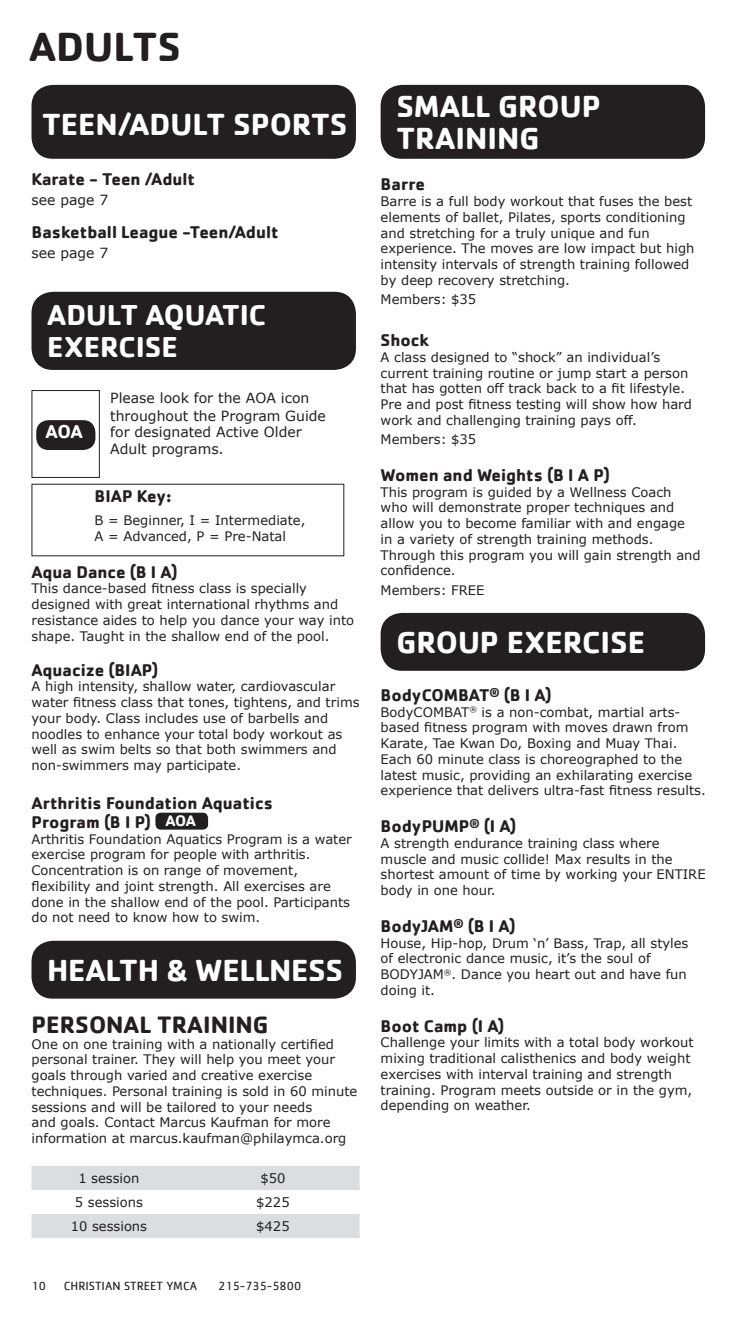
<style>
.page{position:relative;width:756px;height:1323px;background:#fff}
.page>*{position:absolute;margin:0;border:0;box-sizing:border-box;transform-origin:0 0}
.t1{font:700 42px "Cachet";color:#231f20}
.t2{font:700 31.5px/31.5px "Cachet";color:#fff}
.t3{font:700 29.75px/31.5px "Cachet";color:#fff}
.t4{font:700 24.5px "Cachet";color:#231f20}
.t5{font:700 19.25px "Cachet";color:#fff}
.t6{font:700 17.5px/19.2px "Cachet";color:#231f20}
.t7{font:14px/17px "Verdana";color:#231f20}
.t8{font:13.12px/15.8px "Verdana";color:#231f20}
.t9{font:12.25px "Cachet";color:#231f20}
.s1{font-size:15.75px;color:#fff}
</style>
<div class="page">
<div style="left:32px;top:85px;width:324px;height:74px;background:#231f20;border-radius:21px"></div>
<div style="left:32px;top:292px;width:324px;height:78px;background:#231f20;border-radius:21px"></div>
<div style="left:155px;top:813px;width:53px;height:17px;background:#231f20;border-radius:5px"></div>
<div style="left:32px;top:941px;width:324px;height:58px;background:#231f20;border-radius:21px"></div>
<svg style="left:32px;top:1166px;width:328px;height:72px"></svg>
<div style="left:381px;top:85px;width:324px;height:74px;background:#231f20;border-radius:21px"></div>
<div style="left:381px;top:613px;width:324px;height:58px;background:#231f20;border-radius:21px"></div>
<div style="left:32px;top:390px;width:68px;height:88px;border:1px solid #231f20"></div>
<div style="left:36px;top:420px;width:59px;height:30px;background:#231f20;border-radius:12px"></div>
<h1 class="t1" style="left:29px;top:19px;width:153px">ADULTS</h1>
<h2 class="t2" style="left:42px;top:107px;width:307px">TEEN/ADULT SPORTS</h2>
<h3 class="t6" style="left:32px;top:169px;width:165px">Karate - Teen /Adult</h3>
<p class="t7" style="left:32px;top:191px;width:78px">see page 7</p>
<h3 class="t6" style="left:32px;top:221px;width:249px">Basketball League -Teen/Adult</h3>
<p class="t7" style="left:32px;top:244px;width:78px">see page 7</p>
<h3 class="t3" style="left:47px;top:299px;width:220px">ADULT AQUATIC<br>EXERCISE</h3>
<p class="t7" style="left:110px;top:389px;width:217px">Please look for the AOA icon throughout the Program Guide for designated Active Older<br>Adult programs.</p>
<h3 class="t6" style="left:94px;top:485px;width:79px">BIAP Key:</h3>
<p class="t8" style="left:94px;top:512px;width:213px">B = Beginner, I = Intermediate,<br>A = Advanced, P = Pre-Natal</p>
<h3 class="t6" style="left:32px;top:562px;width:148px">Aqua Dance (B I A)</h3>
<p class="t8" style="left:32px;top:581px;width:324px">This dance-based fitness class is specially designed with great international rhythms and resistance aides to help you dance your way into shape. Taught in the shallow end of the pool.</p>
<h3 class="t6" style="left:32px;top:660px;width:128px">Aquacize (BIAP)</h3>
<p class="t8" style="left:32px;top:679px;width:330px">A high intensity, shallow water, cardiovascular water fitness class that tones, tightens, and trims your body. Class includes use of barbells and noodles to enhance your total body workout as well as swim belts so that both swimmers and non-swimmers may participate.</p>
<h3 class="t6" style="left:32px;top:793px;width:243px">Arthritis Foundation Aquatics<br>Program (B I P) <span class="s1">AOA</span></h3>
<p class="t8" style="left:32px;top:831px;width:322px">Arthritis Foundation Aquatics Program is a water exercise program for people with arthritis.<br>Concentration is on range of movement, flexibility and joint strength. All exercises are done in the shallow end of the pool. Participants do not need to know how to swim.</p>
<h2 class="t2" style="left:47px;top:953px;width:297px">HEALTH &amp; WELLNESS</h2>
<h3 class="t4" style="left:32px;top:1009px;width:239px">PERSONAL TRAINING</h3>
<p class="t8" style="left:32px;top:1036px;width:327px">One on one training with a nationally certified personal trainer. They will help you meet your goals through varied and creative exercise techniques. Personal training is sold in 60 minute sessions and will be tailored to your needs<br>and goals. Contact Marcus Kaufman for more information at marcus.kaufman@philaymca.org</p>
<p class="t8" style="left:78px;top:1170px;width:63px">1 session</p>
<p class="t8" style="left:260px;top:1170px;width:27px">$50</p>
<p class="t8" style="left:75px;top:1194px;width:70px">5 sessions</p>
<p class="t8" style="left:256px;top:1194px;width:35px">$225</p>
<p class="t8" style="left:71px;top:1218px;width:78px">10 sessions</p>
<p class="t8" style="left:256px;top:1218px;width:35px">$425</p>
<h3 class="t5" style="left:45px;top:420px;width:39px">AOA</h3>
<p class="t9" style="left:32px;top:1278px;width:16px">10</p>
<p class="t9" style="left:64px;top:1278px;width:135px">CHRISTIAN STREET YMCA</p>
<p class="t9" style="left:218px;top:1278px;width:84px">215-735-5800</p>
<h2 class="t2" style="left:396px;top:90px;width:206px">SMALL GROUP<br>TRAINING</h2>
<h3 class="t6" style="left:381px;top:174px;width:46px">Barre</h3>
<p class="t8" style="left:381px;top:193px;width:315px">Barre is a full body workout that fuses the best elements of ballet, Pilates, sports conditioning and stretching for a truly unique and fun experience. The moves are low impact but high intensity intervals of strength training followed by deep recovery stretching.</p>
<p class="t8" style="left:381px;top:291px;width:97px">Members: $35</p>
<h3 class="t6" style="left:381px;top:330px;width:50px">Shock</h3>
<p class="t8" style="left:381px;top:349px;width:313px">A class designed to “shock” an individual’s current training routine or jump start a person that has gotten off track back to a fit lifestyle.<br>Pre and post fitness testing will show how hard work and challenging training pays off.</p>
<p class="t8" style="left:381px;top:431px;width:97px">Members: $35</p>
<h3 class="t6" style="left:381px;top:465px;width:231px">Women and Weights (B I A P)</h3>
<p class="t8" style="left:381px;top:484px;width:322px">This program is guided by a Wellness Coach who will demonstrate proper techniques and allow you to become familiar with and engage<br>in a variety of strength training methods.<br>Through this program you will gain strength and confidence.</p>
<p class="t8" style="left:381px;top:582px;width:105px">Members: FREE</p>
<h2 class="t2" style="left:396px;top:625px;width:250px">GROUP EXERCISE</h2>
<h3 class="t6" style="left:381px;top:685px;width:173px">BodyCOMBAT<sup>®</sup> (B I A)</h3>
<p class="t8" style="left:381px;top:704px;width:327px">BodyCOMBAT<sup>®</sup> is a non-combat, martial arts&shy;based fitness program with moves drawn from Karate, Tae Kwan Do, Boxing and Muay Thai.<br>Each 60 minute class is choreographed to the latest music, providing an exhilarating exercise experience that delivers ultra-fast fitness results.</p>
<h3 class="t6" style="left:381px;top:816px;width:137px">BodyPUMP<sup>®</sup> (I A)</h3>
<p class="t8" style="left:381px;top:835px;width:327px">A strength endurance training class where muscle and music collide! Max results in the shortest amount of time by working your ENTIRE body in one hour.</p>
<h3 class="t6" style="left:381px;top:916px;width:137px">BodyJAM<sup>®</sup> (B I A)</h3>
<p class="t8" style="left:381px;top:935px;width:309px">House, Hip-hop, Drum ‘n’ Bass, Trap, all styles of electronic dance music, it’s the soul of BODYJAM<sup>®</sup>. Dance you heart out and have fun doing it.</p>
<h3 class="t6" style="left:381px;top:1015px;width:125px">Boot Camp (I A)</h3>
<p class="t8" style="left:381px;top:1035px;width:315px">Challenge your limits with a total body workout mixing traditional calisthenics and body weight exercises with interval training and strength training. Program meets outside or in the gym, depending on weather.</p>
</div>
